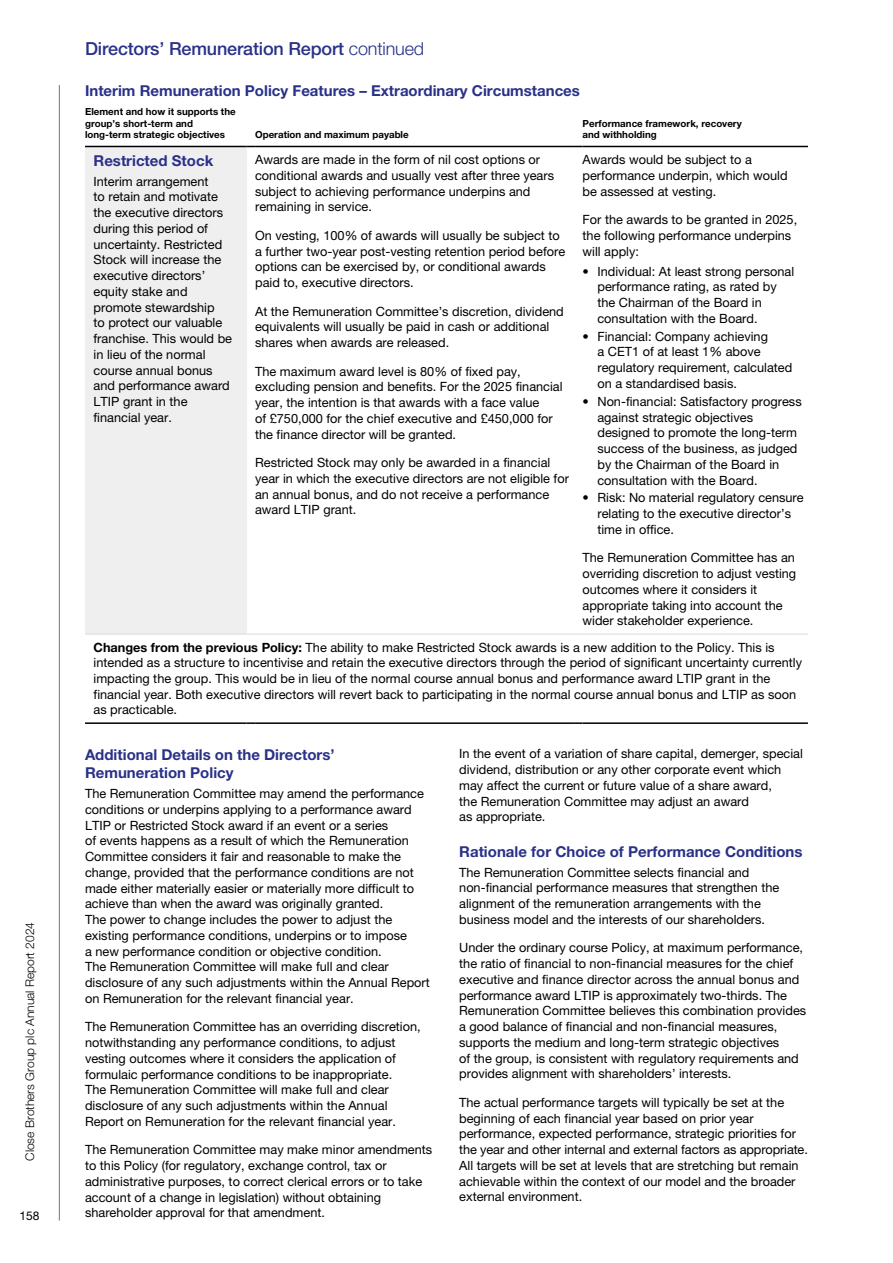
<style>
.page{position:relative;width:893px;height:1263px;background:#fff}
.page>*{position:absolute;margin:0;border:0;box-sizing:border-box;transform-origin:0 0}
.t1{font:500 18px "Helvetica Neue LT Std";letter-spacing:-.01em;color:#293188}
.t2{font:700 15px/18px "Helvetica Neue LT Std";color:#293188}
.t3{font:12.75px/15.8px "Helvetica Neue LT Std";color:#000}
.t4{font:300 12px "Helvetica Neue LT Std";color:#000}
.t5{font:12px "Helvetica Neue LT Std";color:#000}
.t6{font:700 9.75px/11.2px "Helvetica Neue LT Std";color:#000}
.s1{font-weight:300}
.s2{font-weight:700}
</style>
<div class="page">
<div style="left:85px;top:146px;width:162px;height:488px;background:#f0eff0"></div>
<hr style="left:85px;top:146px;width:162px;height:1px;background:#000">
<hr style="left:255px;top:146px;width:319px;height:1px;background:#000">
<hr style="left:583px;top:146px;width:225px;height:1px;background:#000">
<hr style="left:85px;top:722px;width:162px;height:2px;background:#000">
<svg style="left:247px;top:722px;width:8px;height:2px"></svg>
<hr style="left:255px;top:722px;width:319px;height:2px;background:#000">
<svg style="left:574px;top:722px;width:9px;height:2px"></svg>
<hr style="left:583px;top:722px;width:225px;height:2px;background:#000">
<hr style="left:85px;top:634px;width:162px;height:1px;background:#dadada">
<hr style="left:255px;top:634px;width:319px;height:1px;background:#dadada">
<hr style="left:583px;top:634px;width:225px;height:1px;background:#dadada">
<hr style="left:59px;top:85px;width:1px;height:1135px;background:#76777a">
<p class="t4" style="left:23px;top:1161px;width:240px;rotate:-90deg">Close Brothers Group plc Annual Report 2024</p>
<p class="t5" style="left:19px;top:1209px;width:22px">158</p>
<h1 class="t1" style="left:85px;top:38px;width:341px">Directors’ Remuneration Report <span class="s1">continued</span></h1>
<p class="t2" style="left:85px;top:81px;width:496px">Interim Remuneration Policy Features – Extraordinary Circumstances</p>
<p class="t6" style="left:85px;top:106px;width:152px">Element and how it supports the group’s short-term and long-term strategic objectives</p>
<p class="t6" style="left:255px;top:129px;width:155px">Operation and maximum payable</p>
<p class="t6" style="left:583px;top:117px;width:161px">Performance framework, recovery and withholding</p>
<p class="t2" style="left:94px;top:151px;width:121px">Restricted Stock</p>
<p class="t3" style="left:94px;top:173px;width:140px">Interim arrangement<br>to retain and motivate the executive directors during this period of uncertainty. Restricted<br>Stock will increase the executive directors’ equity stake and promote stewardship<br>to protect our valuable franchise. This would be in lieu of the normal course annual bonus and performance award<br>LTIP grant in the financial year.</p>
<p class="t3" style="left:255px;top:151px;width:300px">Awards are made in the form of nil cost options or conditional awards and usually vest after three years subject to achieving performance underpins and remaining in service.</p>
<p class="t3" style="left:255px;top:227px;width:312px">On vesting, 100% of awards will usually be subject to a further two-year post-vesting retention period before options can be exercised by, or conditional awards paid to, executive directors.</p>
<p class="t3" style="left:255px;top:303px;width:310px">At the Remuneration Committee’s discretion, dividend equivalents will usually be paid in cash or additional shares when awards are released.</p>
<p class="t3" style="left:255px;top:363px;width:309px">The maximum award level is 80% of fixed pay, excluding pension and benefits. For the 2025 financial year, the intention is that awards with a face value<br>of £750,000 for the chief executive and £450,000 for the finance director will be granted.</p>
<p class="t3" style="left:255px;top:454px;width:315px">Restricted Stock may only be awarded in a financial year in which the executive directors are not eligible for an annual bonus, and do not receive a performance award LTIP grant.</p>
<p class="t3" style="left:583px;top:151px;width:206px">Awards would be subject to a performance underpin, which would be assessed at vesting.</p>
<p class="t3" style="left:583px;top:211px;width:216px">For the awards to be granted in 2025, the following performance underpins will apply:</p>
<p class="t3" style="left:597px;top:263px;width:198px;text-indent:-15px"><span class="s1">•</span> Individual: At least strong personal performance rating, as rated by the Chairman of the Board in consultation with the Board.</p>
<p class="t3" style="left:597px;top:328px;width:196px;text-indent:-15px"><span class="s1">•</span> Financial: Company achieving<br>a CET1 of at least 1% above regulatory requirement, calculated on a standardised basis.</p>
<p class="t3" style="left:597px;top:393px;width:206px;text-indent:-15px"><span class="s1">•</span> Non-financial: Satisfactory progress against strategic objectives designed to promote the long-term success of the business, as judged by the Chairman of the Board in consultation with the Board.</p>
<p class="t3" style="left:597px;top:490px;width:208px;text-indent:-15px"><span class="s1">•</span> Risk: No material regulatory censure relating to the executive director’s time in office.</p>
<p class="t3" style="left:583px;top:550px;width:215px">The Remuneration Committee has an overriding discretion to adjust vesting outcomes where it considers it appropriate taking into account the wider stakeholder experience.</p>
<p class="t3" style="left:94px;top:639px;width:710px"><span class="s2">Changes from the previous Policy:</span> The ability to make Restricted Stock awards is a new addition to the Policy. This is intended as a structure to incentivise and retain the executive directors through the period of significant uncertainty currently impacting the group. This would be in lieu of the normal course annual bonus and performance award LTIP grant in the financial year. Both executive directors will revert back to participating in the normal course annual bonus and LTIP as soon as practicable.</p>
<p class="t2" style="left:85px;top:745px;width:251px">Additional Details on the Directors’<br>Remuneration Policy</p>
<p class="t3" style="left:85px;top:785px;width:346px">The Remuneration Committee may amend the performance conditions or underpins applying to a performance award LTIP or Restricted Stock award if an event or a series<br>of events happens as a result of which the Remuneration Committee considers it fair and reasonable to make the change, provided that the performance conditions are not made either materially easier or materially more difficult to achieve than when the award was originally granted.<br>The power to change includes the power to adjust the existing performance conditions, underpins or to impose<br>a new performance condition or objective condition.<br>The Remuneration Committee will make full and clear disclosure of any such adjustments within the Annual Report on Remuneration for the relevant financial year.</p>
<p class="t3" style="left:85px;top:1019px;width:337px">The Remuneration Committee has an overriding discretion, notwithstanding any performance conditions, to adjust vesting outcomes where it considers the application of formulaic performance conditions to be inappropriate.<br>The Remuneration Committee will make full and clear disclosure of any such adjustments within the Annual Report on Remuneration for the relevant financial year.</p>
<p class="t3" style="left:85px;top:1142px;width:349px">The Remuneration Committee may make minor amendments to this Policy (for regulatory, exchange control, tax or administrative purposes, to correct clerical errors or to take account of a change in legislation) without obtaining shareholder approval for that amendment.</p>
<p class="t3" style="left:459px;top:746px;width:345px">In the event of a variation of share capital, demerger, special dividend, distribution or any other corporate event which may affect the current or future value of a share award,<br>the Remuneration Committee may adjust an award<br>as appropriate.</p>
<p class="t2" style="left:459px;top:842px;width:345px">Rationale for Choice of Performance Conditions</p>
<p class="t3" style="left:459px;top:864px;width:322px">The Remuneration Committee selects financial and non-financial performance measures that strengthen the alignment of the remuneration arrangements with the business model and the interests of our shareholders.</p>
<p class="t3" style="left:459px;top:940px;width:348px">Under the ordinary course Policy, at maximum performance, the ratio of financial to non-financial measures for the chief executive and finance director across the annual bonus and performance award LTIP is approximately two-thirds. The Remuneration Committee believes this combination provides a good balance of financial and non-financial measures, supports the medium and long-term strategic objectives<br>of the group, is consistent with regulatory requirements and provides alignment with shareholders’ interests.</p>
<p class="t3" style="left:459px;top:1094px;width:350px">The actual performance targets will typically be set at the beginning of each financial year based on prior year performance, expected performance, strategic priorities for the year and other internal and external factors as appropriate.<br>All targets will be set at levels that are stretching but remain achievable within the context of our model and the broader external environment.</p>
</div>
